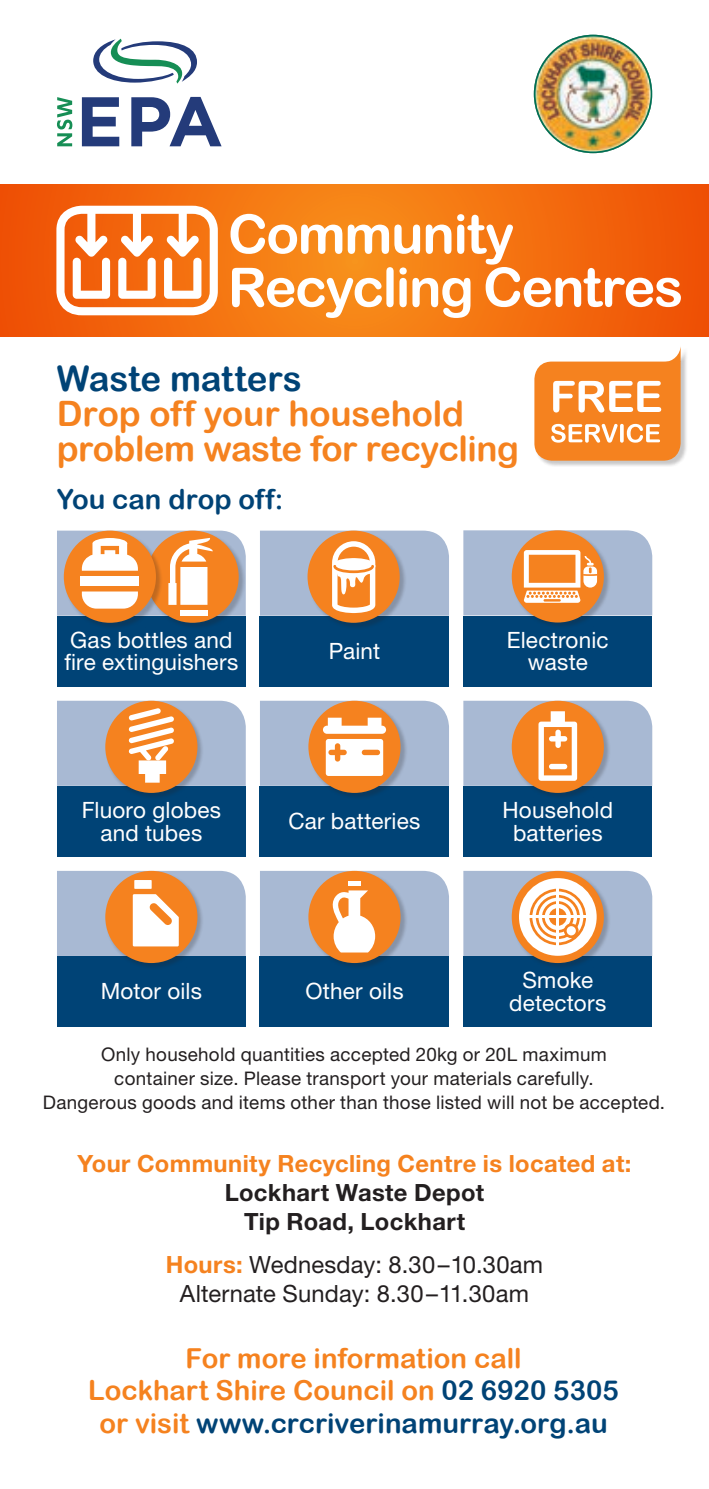
<style>
.page{position:relative;width:709px;height:1489px;background:#fff}
.page>*{position:absolute;margin:0;border:0;box-sizing:border-box;transform-origin:0 0}
.t1{font:35px/35px "Arial Rounded MT Bold";letter-spacing:-.015em;color:#f5821f}
.t2{font:35px "Arial Rounded MT Bold";letter-spacing:-.005em;color:#004376}
.t3{font:27.5px/32.5px "Arial Rounded MT Bold";color:#f5821f;text-align:center}
.t4{font:27.5px "Arial Rounded MT Bold";color:#004376}
.t5{font:23.75px/28.8px "Helvetica Neue LT Std";letter-spacing:.005em;color:#231f20;text-align:center}
.t6{font:700 23.75px "Helvetica Neue LT Std";letter-spacing:.015em;color:#f5821f}
.t7{font:700 23.75px/28.8px "Helvetica Neue LT Std";letter-spacing:.015em;color:#231f20;text-align:center}
.t8{font:22.5px/22.5px "Helvetica Neue LT Std";letter-spacing:.01em;color:#fff;text-align:center}
.t9{font:18.75px/23.8px "Helvetica Neue LT Std";letter-spacing:.015em;color:#231f20;text-align:center}
.s1{font-weight:700;color:#f5821f}
.s2{color:#004376}
</style>
<div class="page">
<div style="left:57px;top:615px;width:189px;height:71px;background:#004376"></div>
<div style="left:260px;top:615px;width:189px;height:71px;background:#004376"></div>
<div style="left:463px;top:615px;width:189px;height:71px;background:#004376"></div>
<div style="left:147px;top:531px;width:99px;height:99px;background:#231f20;opacity:.25"></div>
<div style="left:146px;top:530px;width:93px;height:92px;background:#f5821f;border-radius:50%"></div>
<div style="left:57px;top:955px;width:189px;height:71px;background:#004376"></div>
<div style="left:260px;top:955px;width:189px;height:71px;background:#004376"></div>
<div style="left:463px;top:955px;width:189px;height:71px;background:#004376"></div>
<div style="left:512px;top:871px;width:99px;height:99px;background:#231f20;opacity:.25"></div>
<div style="left:511px;top:870px;width:93px;height:93px;background:#f5821f;border-radius:50%"></div>
<svg style="left:463px;top:870px;width:189px;height:85px"></svg>
<hr style="left:526px;top:914px;width:62px;height:3px;background:#fff">
<hr style="left:556px;top:885px;width:3px;height:62px;background:#fff">
<div style="left:308px;top:871px;width:99px;height:99px;background:#231f20;opacity:.25"></div>
<div style="left:308px;top:870px;width:92px;height:93px;background:#f5821f;border-radius:50%"></div>
<svg style="left:260px;top:870px;width:189px;height:85px"></svg>
<div style="left:105px;top:871px;width:99px;height:99px;background:#231f20;opacity:.25"></div>
<div style="left:105px;top:870px;width:92px;height:93px;background:#f5821f;border-radius:50%"></div>
<svg style="left:57px;top:870px;width:189px;height:85px"></svg>
<div style="left:134px;top:880px;width:18px;height:8px;background:#fff"></div>
<div style="left:57px;top:785px;width:189px;height:71px;background:#004376"></div>
<div style="left:260px;top:785px;width:189px;height:71px;background:#004376"></div>
<div style="left:463px;top:785px;width:189px;height:71px;background:#004376"></div>
<div style="left:512px;top:701px;width:99px;height:99px;background:#231f20;opacity:.25"></div>
<div style="left:511px;top:700px;width:93px;height:92px;background:#f5821f;border-radius:50%"></div>
<svg style="left:463px;top:700px;width:189px;height:85px"></svg>
<div style="left:549px;top:763px;width:18px;height:6px;background:#fff;border-radius:3px"></div>
<div style="left:308px;top:701px;width:99px;height:99px;background:#231f20;opacity:.25"></div>
<div style="left:308px;top:700px;width:92px;height:92px;background:#f5821f;border-radius:50%"></div>
<svg style="left:260px;top:700px;width:189px;height:85px"></svg>
<div style="left:362px;top:749px;width:18px;height:6px;background:#f5821f;border-radius:3px"></div>
<div style="left:105px;top:701px;width:99px;height:99px;background:#231f20;opacity:.25"></div>
<div style="left:105px;top:700px;width:92px;height:92px;background:#f5821f;border-radius:50%"></div>
<svg style="left:57px;top:700px;width:189px;height:85px"></svg>
<div style="left:308px;top:531px;width:99px;height:99px;background:#231f20;opacity:.25"></div>
<div style="left:307px;top:530px;width:93px;height:92px;background:#f5821f;border-radius:50%"></div>
<svg style="left:260px;top:530px;width:189px;height:85px"></svg>
<div style="left:512px;top:530px;width:99px;height:99px;background:#231f20;opacity:.25"></div>
<div style="left:511px;top:530px;width:93px;height:92px;background:#f5821f;border-radius:50%"></div>
<svg style="left:463px;top:530px;width:189px;height:85px"></svg>
<div style="left:64px;top:531px;width:99px;height:99px;background:#231f20;opacity:.25"></div>
<div style="left:64px;top:530px;width:92px;height:92px;background:#f5821f;border-radius:50%"></div>
<svg style="left:57px;top:530px;width:189px;height:85px"></svg>
<svg style="left:0;top:184px;width:709px;height:153px;background:#f2670d"></svg>
<svg style="left:56px;top:206px;width:162px;height:109px"></svg>
<svg style="left:230px;top:214px;width:451px;height:104px"></svg>
<svg style="left:93px;top:39px;width:104px;height:45px"></svg>
<svg style="left:57px;top:97px;width:15px;height:49px"></svg>
<svg style="left:82px;top:97px;width:37px;height:49px"></svg>
<svg style="left:131px;top:97px;width:90px;height:49px"></svg>
<div style="left:534px;top:345px;width:153px;height:122px;background:#231f20;opacity:.25"></div>
<svg style="left:534px;top:345px;width:146px;height:115px"></svg>
<img style="left:534px;top:35px;width:118px;height:118px;border-radius:59px">
<div style="left:534px;top:35px;width:118px;height:118px;border:2px solid #006f54;border-radius:50%"></div>
<h1 class="t2" style="left:57px;top:357px;width:247px">Waste matters</h1>
<h1 class="t1" style="left:57px;top:395px;width:464px">Drop off your household problem waste for recycling</h1>
<h2 class="t4" style="left:57px;top:483px;width:228px">You can drop off:</h2>
<p class="t8" style="left:64px;top:628px;width:175px;text-align:left">Gas bottles and fire extinguishers</p>
<p class="t8" style="left:329px;top:639px;width:53px">Paint</p>
<p class="t8" style="left:507px;top:628px;width:103px">Electronic waste</p>
<p class="t8" style="left:82px;top:798px;width:141px">Fluoro globes and tubes</p>
<p class="t8" style="left:288px;top:809px;width:133px">Car batteries</p>
<p class="t8" style="left:502px;top:798px;width:112px">Household batteries</p>
<p class="t8" style="left:101px;top:979px;width:103px">Motor oils</p>
<p class="t8" style="left:305px;top:979px;width:100px">Other oils</p>
<p class="t8" style="left:509px;top:968px;width:98px">Smoke detectors</p>
<p class="t9" style="left:43px;top:1042px;width:623px">Only household quantities accepted 20kg or 20L maximum<br>container size. Please transport your materials carefully.<br>Dangerous goods and items other than those listed will not be accepted.</p>
<p class="t6" style="left:77px;top:1149px;width:555px">Your Community Recycling Centre is located at:</p>
<p class="t7" style="left:225px;top:1177px;width:261px">Lockhart Waste Depot<br>Tip Road, Lockhart</p>
<p class="t5" style="left:166px;top:1249px;width:379px"><span class="s1">Hours:</span> Wednesday: 8.30–10.30am<br>Alternate Sunday: 8.30–11.30am</p>
<h2 class="t3" style="left:88px;top:1341px;width:532px">For more information call<br>Lockhart Shire Council on <span class="s2">02 6920 5305 </span>or visit <span class="s2">www.crcriverinamurray.org.au</span></h2>
</div>
